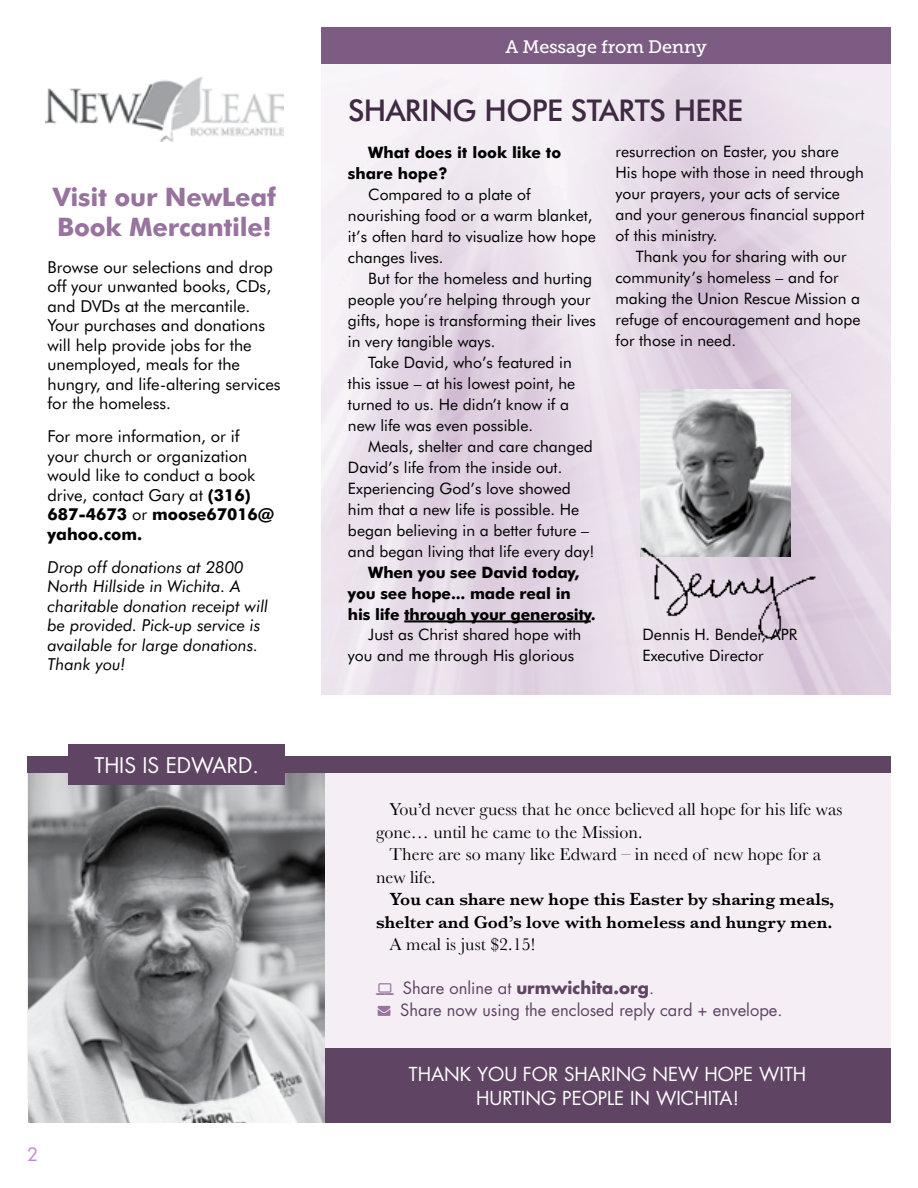
<style>
.page{position:relative;width:918px;height:1188px;background:#fff}
.page>*{position:absolute;margin:0;border:0;box-sizing:border-box;transform-origin:0 0}
.t1{font:500 30px "Futura BT";letter-spacing:-.02em;color:#402943}
.t2{font:700 25.5px/30px "Futura BT";letter-spacing:-.01em;color:#9973a0}
.t3{font:21px "Futura";color:#fff}
.t4{font:18.75px/24px "Futura";color:#fff;text-align:center}
.t5{font:18px/22.5px "Baskerville";color:#000}
.t6{font:600 18px/22.5px "Baskerville";color:#000;text-align:right}
.t7{font:18px "Museo Slab 500";letter-spacing:-.01em;color:#fff}
.t8{font:18px "Futura";color:#bc89d2}
.t9{font:16.5px/19.5px "Futura BT";color:#000}
.t10{font:italic 16.5px/19.5px "Futura BT";color:#000}
.t11{font:16.5px "Futura";color:#5f4463}
.t12{font:15.75px/21px "Futura BT";color:#000}
.t13{font:700 15.75px/21px "Futura BT";letter-spacing:-.01em;color:#000}
.s1{font-weight:700}
.s2{color:#9973a0}
</style>
<div class="page">
<img style="left:321px;top:63px;width:570px;height:631px">
<div style="left:321px;top:27px;width:570px;height:36px;background:#7c5c82"></div>
<hr style="left:404px;top:620px;width:187px;height:2px;background:#000">
<img style="left:640px;top:389px;width:150px;height:154px">
<img style="left:629px;top:543px;width:199px;height:106px">
<div style="left:28px;top:765px;width:863px;height:334px;background:#f5eff5"></div>
<div style="left:321px;top:1048px;width:570px;height:74px;background:#5f4463"></div>
<img style="left:28px;top:773px;width:296px;height:349px">
<div style="left:68px;top:745px;width:216px;height:40px;background:#5f4463"></div>
<div style="left:28px;top:757px;width:863px;height:16px;background:#5f4463"></div>
<img style="left:46px;top:77px;width:237px;height:65px">
<h2 class="t2" style="left:53px;top:181px;width:225px">Visit our NewLeaf<br>Book Mercantile!</h2>
<p class="t9" style="left:48px;top:257px;width:235px">Browse our selections and drop off your unwanted books, CDs, and DVDs at the mercantile.<br>Your purchases and donations will help provide jobs for the unemployed, meals for the hungry, and life-altering services for the homeless.</p>
<p class="t9" style="left:48px;top:427px;width:228px">For more information, or if your church or organization would like to conduct a book drive, contact Gary at <span class="s1">(316)<br>687-4673</span> or <span class="s1">moose67016@ yahoo.com.</span></p>
<p class="t10" style="left:48px;top:557px;width:222px">Drop off donations at 2800<br>North Hillside in Wichita. A charitable donation receipt will be provided. Pick-up service is available for large donations.<br>Thank you!</p>
<h3 class="t3" style="left:94px;top:751px;width:166px">THIS IS EDWARD.</h3>
<p class="t8" style="left:27px;top:1142px;width:13px">2</p>
<p class="t7" style="left:505px;top:36px;width:203px">A Message from Denny</p>
<h1 class="t1" style="left:348px;top:92px;width:397px">SHARING HOPE STARTS HERE</h1>
<p class="t13" style="left:348px;top:141px;width:215px;text-indent:20px">What does it look like to share hope?</p>
<p class="t12" style="left:348px;top:183px;width:249px;text-indent:20px">Compared to a plate of nourishing food or a warm blanket, it’s often hard to visualize how hope changes lives.</p>
<p class="t12" style="left:368px;top:267px;width:225px">But for the homeless and hurting</p>
<p class="t12" style="left:348px;top:288px;width:244px">people you’re helping through your</p>
<p class="t12" style="left:348px;top:309px;width:249px">gifts, hope is transforming their lives</p>
<p class="t12" style="left:348px;top:330px;width:149px">in very tangible ways.</p>
<p class="t12" style="left:368px;top:351px;width:205px">Take David, who’s featured in</p>
<p class="t12" style="left:348px;top:372px;width:229px">this issue – at his lowest point, he</p>
<p class="t12" style="left:348px;top:393px;width:222px">turned to us. He didn’t know if a</p>
<p class="t12" style="left:348px;top:414px;width:187px">new life was even possible.</p>
<p class="t12" style="left:368px;top:435px;width:226px">Meals, shelter and care changed</p>
<p class="t12" style="left:348px;top:456px;width:216px">David’s life from the inside out.</p>
<p class="t12" style="left:348px;top:477px;width:224px">Experiencing God’s love showed</p>
<p class="t12" style="left:348px;top:498px;width:233px">him that a new life is possible. He</p>
<p class="t12" style="left:348px;top:519px;width:242px">began believing in a better future –</p>
<p class="t12" style="left:348px;top:540px;width:248px">and began living that life every day!</p>
<p class="t13" style="left:348px;top:561px;width:249px;text-indent:20px">When you see David today, you see hope... made real in his life through your generosity.</p>
<p class="t12" style="left:348px;top:624px;width:235px;text-indent:20px">Just as Christ shared hope with you and me through His glorious</p>
<p class="t12" style="left:616px;top:141px;width:250px">resurrection on Easter, you share<br>His hope with those in need through your prayers, your acts of service and your generous financial support of this ministry.</p>
<p class="t12" style="left:616px;top:246px;width:246px;text-indent:20px">Thank you for sharing with our community’s homeless – and for making the Union Rescue Mission a refuge of encouragement and hope for those in need.</p>
<p class="t12" style="left:643px;top:624px;width:156px">Dennis H. Bender, APR<br>Executive Director</p>
<p class="t5" style="left:376px;top:798px;width:468px;text-indent:14px">You’d never guess that he once believed all hope for his life was gone… until he came to the Mission.</p>
<p class="t5" style="left:376px;top:843px;width:447px;text-indent:14px">There are so many like Edward – in need of new hope for a new life.</p>
<p class="t6" style="left:376px;top:888px;width:460px">You can share new hope this Easter by sharing meals, shelter and God’s love with homeless and hungry men.</p>
<p class="t5" style="left:390px;top:933px;width:147px">A meal is just $2.15!</p>
<p class="t11" style="left:403px;top:976px;width:253px">Share online at <span class="s1">urmwichita.org</span>.</p>
<p class="t11" style="left:378px;top:999px;width:406px"><span class="s2">→</span> Share now using the enclosed reply card + envelope.</p>
<p class="t4" style="left:409px;top:1062px;width:399px">THANK YOU FOR SHARING NEW HOPE WITH<br>HURTING PEOPLE IN WICHITA!</p>
</div>
